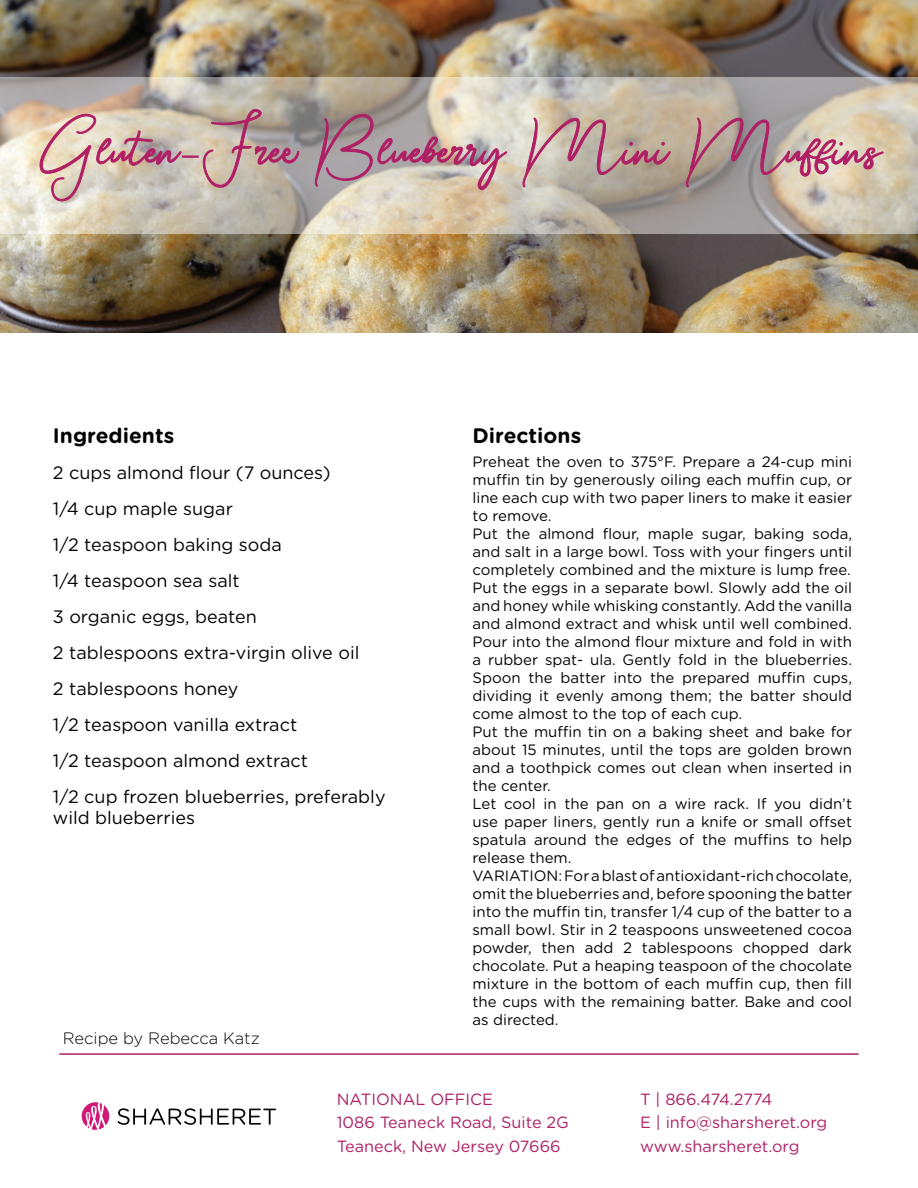
<style>
.page{position:relative;width:918px;height:1188px;background:#fff}
.page>*{position:absolute;margin:0;border:0;box-sizing:border-box;transform-origin:0 0}
.t1{font:63px "Mondays";color:#b01f65}
.t2{font:700 21px "Gotham Rounded";color:#040503}
.t3{font:18px/36px "Gotham Rounded";color:#040503}
.t4{font:300 16.5px "Gotham Rounded";color:#040503}
.t5{font:16.2px/23.4px "Gotham Rounded";color:#ae2066}
.t6{font:15px/18px "Gotham Rounded";color:#040503}
</style>
<div class="page">
<img style="left:0;top:0;width:918px;height:333px">
<svg style="left:0;top:76px;width:918px;height:159px;background:#c0b7a9"></svg>
<svg style="left:39px;top:109px;width:260px;height:92px;background:#cab7ac"></svg>
<svg style="left:315px;top:114px;width:192px;height:76px;background:#bba7a6"></svg>
<svg style="left:522px;top:118px;width:149px;height:69px;background:#beaa9f"></svg>
<svg style="left:686px;top:118px;width:197px;height:69px;background:#bea79f"></svg>
<hr style="left:59px;top:1053px;width:800px;height:2px;background:#b01f65">
<svg style="left:118px;top:1108px;width:158px;height:17px"></svg>
<svg style="left:82px;top:1102px;width:27px;height:28px"></svg>
<h1 class="t1" style="left:36px;top:119px;width:848px">Gluten-Free Blueberry Mini Muffins</h1>
<h2 class="t2" style="left:53px;top:426px;width:123px">Ingredients</h2>
<p class="t3" style="left:53px;top:455px;width:334px">2 cups almond flour (7 ounces)<br>1/4 cup maple sugar<br>1/2 teaspoon baking soda<br>1/4 teaspoon sea salt<br>3 organic eggs, beaten<br>2 tablespoons extra-virgin olive oil<br>2 tablespoons honey<br>1/2 teaspoon vanilla extract<br>1/2 teaspoon almond extract<br>1/2 cup frozen blueberries, preferably</p>
<p class="t3" style="left:53px;top:800px;width:144px">wild blueberries</p>
<p class="t4" style="left:63px;top:1031px;width:199px">Recipe by Rebecca Katz</p>
<h2 class="t2" style="left:472px;top:426px;width:110px">Directions</h2>
<p class="t6" style="left:473px;top:453px;width:381px">Preheat the oven to 375°F. Prepare a 24-cup mini muffin tin by generously oiling each muffin cup, or line each cup with two paper liners to make it easier to remove.<br>Put the almond flour, maple sugar, baking soda, and salt in a large bowl. Toss with your fingers until completely combined and the mixture is lump free.<br>Put the eggs in a separate bowl. Slowly add the oil and honey while whisking constantly. Add the vanilla and almond extract and whisk until well combined.<br>Pour into the almond flour mixture and fold in with a rubber spat- ula. Gently fold in the blueberries.<br>Spoon the batter into the prepared muffin cups, dividing it evenly among them; the batter should come almost to the top of each cup.<br>Put the muffin tin on a baking sheet and bake for about 15 minutes, until the tops are golden brown and a toothpick comes out clean when inserted in the center.<br>Let cool in the pan on a wire rack. If you didn’t use paper liners, gently run a knife or small offset spatula around the edges of the muffins to help release them.<br>VARIATION: For a blast of antioxidant-rich chocolate, omit the blueberries and, before spooning the batter into the muffin tin, transfer 1/4 cup of the batter to a small bowl. Stir in 2 teaspoons unsweetened cocoa powder, then add 2 tablespoons chopped dark chocolate. Put a heaping teaspoon of the chocolate mixture in the bottom of each muffin cup, then fill the cups with the remaining batter. Bake and cool as directed.</p>
<p class="t5" style="left:337px;top:1088px;width:234px">NATIONAL OFFICE<br>1086 Teaneck Road, Suite 2G<br>Teaneck, New Jersey 07666</p>
<p class="t5" style="left:640px;top:1088px;width:189px">T | 866.474.2774<br>E | info@sharsheret.org www.sharsheret.org</p>
</div>
